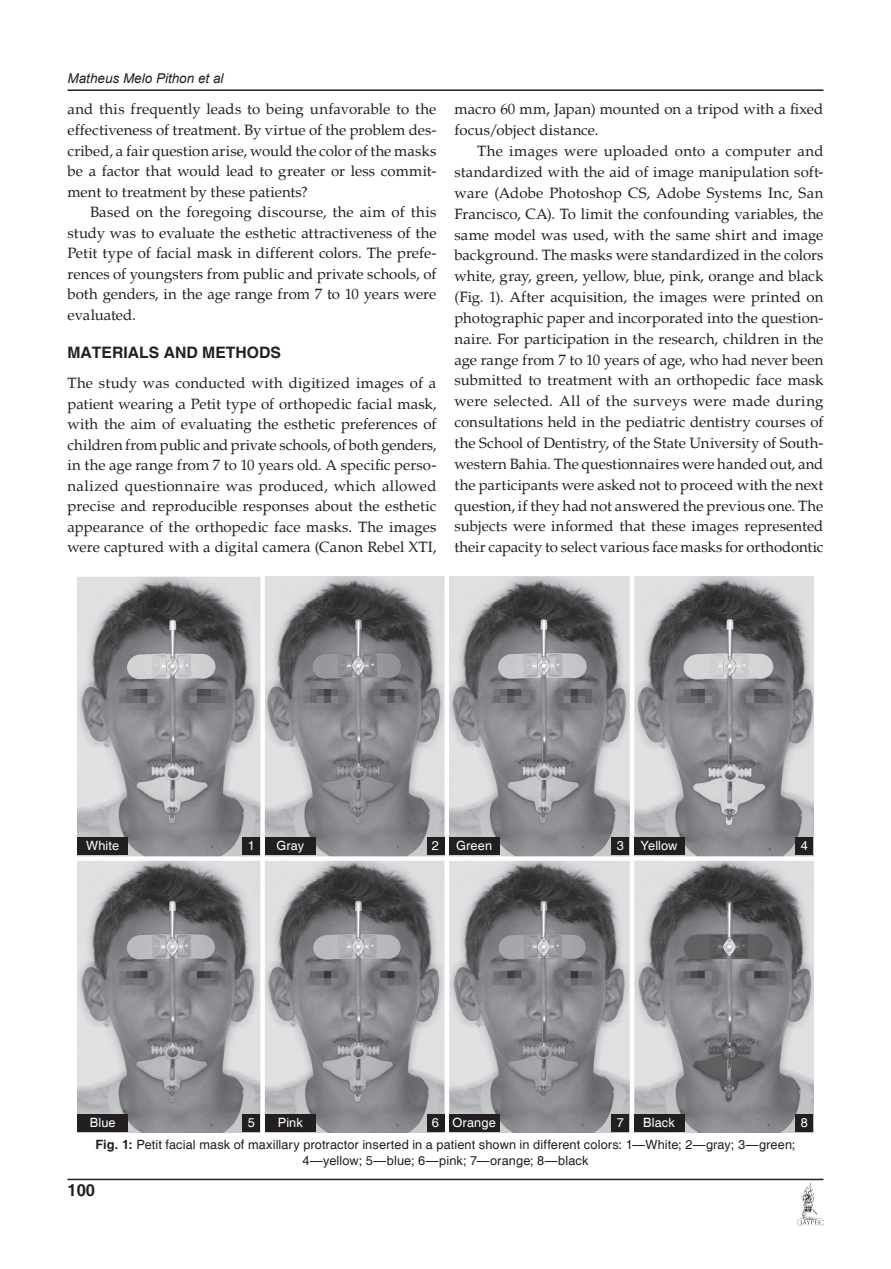
<style>
.page{position:relative;width:891px;height:1269px;background:#fff}
.page>*{position:absolute;margin:0;border:0;box-sizing:border-box;transform-origin:0 0}
.t1{font:700 16.5px "Helvetica";color:#231f20}
.A{font:700 15.75px "Helvetica";color:#231f20}
.text{font:15px/20.9px "Palatino";color:#231f20;text-align:justify}
.body_flush{font:15px/20.5px "Palatino";letter-spacing:.005em;color:#231f20;text-align:justify}
.t2{font:italic 13.5px "Arial";color:#231f20}
.fig{font:12.75px/15.3px "Helvetica";letter-spacing:.01em;color:#231f20;text-align:center}
.fig-2{font:12.75px "Helvetica";letter-spacing:.01em;color:#fff}
.s1{font-weight:700}
</style>
<div class="page">
<hr style="left:68px;top:89px;width:756px;height:2px;background:#231f20">
<hr style="left:68px;top:1179px;width:756px;height:1px;background:#231f20">
<img style="left:798px;top:1183px;width:25px;height:42px">
<img style="left:78px;top:576px;width:735px;height:556px">
<div style="left:78px;top:837px;width:50px;height:18px;background:#231f20"></div>
<div style="left:265px;top:837px;width:51px;height:18px;background:#231f20"></div>
<div style="left:449px;top:837px;width:50px;height:18px;background:#231f20"></div>
<div style="left:634px;top:837px;width:50px;height:18px;background:#231f20"></div>
<div style="left:242px;top:837px;width:18px;height:18px;background:#231f20"></div>
<div style="left:427px;top:837px;width:18px;height:18px;background:#231f20"></div>
<div style="left:611px;top:837px;width:18px;height:18px;background:#231f20"></div>
<div style="left:795px;top:837px;width:18px;height:18px;background:#231f20"></div>
<div style="left:78px;top:1114px;width:50px;height:18px;background:#231f20"></div>
<div style="left:265px;top:1114px;width:51px;height:18px;background:#231f20"></div>
<div style="left:449px;top:1114px;width:50px;height:18px;background:#231f20"></div>
<div style="left:634px;top:1114px;width:50px;height:18px;background:#231f20"></div>
<div style="left:242px;top:1114px;width:18px;height:18px;background:#231f20"></div>
<div style="left:427px;top:1114px;width:18px;height:18px;background:#231f20"></div>
<div style="left:611px;top:1114px;width:18px;height:18px;background:#231f20"></div>
<div style="left:795px;top:1114px;width:18px;height:18px;background:#231f20"></div>
<p class="t2" style="left:68px;top:69px;width:158px">Matheus Melo Pithon et al</p>
<p class="text" style="left:68px;top:99px;width:371px">and this frequently leads to being unfavorable to the effectiveness of treatment. By virtue of the problem des&shy;cribed, a fair question arise, would the color of the masks be a factor that would lead to greater or less commit&shy;ment to treatment by these patients?</p>
<p class="text" style="left:68px;top:202px;width:371px;text-indent:22px">Based on the foregoing discourse, the aim of this study was to evaluate the esthetic attractiveness of the Petit type of facial mask in different colors. The prefe&shy;rences of youngsters from public and private schools, of both genders, in the age range from 7 to 10 years were evaluated.</p>
<p class="A" style="left:68px;top:343px;width:215px">MATERIALS AND METHODS</p>
<p class="body_flush" style="left:68px;top:373px;width:371px">The study was conducted with digitized images of a patient wearing a Petit type of orthopedic facial mask, with the aim of evaluating the esthetic preferences of children from public and private schools, of both genders, in the age range from 7 to 10 years old. A specific perso&shy;nalized questionnaire was produced, which allowed precise and reproducible responses about the esthetic appearance of the orthopedic face masks. The images were captured with a digital camera (Canon Rebel XTI,</p>
<p class="body_flush" style="left:454px;top:99px;width:370px">macro 60 mm, Japan) mounted on a tripod with a fixed focus/object distance.</p>
<p class="text" style="left:454px;top:141px;width:371px;text-indent:22px">The images were uploaded onto a computer and standardized with the aid of image manipulation soft&shy;ware (Adobe Photoshop CS, Adobe Systems Inc, San Francisco, CA). To limit the confounding variables, the same model was used, with the same shirt and image background. The masks were standardized in the colors white, gray, green, yellow, blue, pink, orange and black (Fig. 1). After acquisition, the images were printed on photographic paper and incorporated into the question&shy;naire. For participation in the research, children in the age range from 7 to 10 years of age, who had never been submitted to treatment with an orthopedic face mask were selected. All of the surveys were made during consultations held in the pediatric dentistry courses of the School of Dentistry, of the State University of South&shy;western Bahia. The questionnaires were handed out, and the participants were asked not to proceed with the next question, if they had not answered the previous one. The subjects were informed that these images represented their capacity to select various face masks for orthodontic</p>
<p class="fig-2" style="left:86px;top:838px;width:34px">White</p>
<p class="fig-2" style="left:248px;top:838px;width:9px">1</p>
<p class="fig-2" style="left:277px;top:838px;width:29px">Gray</p>
<p class="fig-2" style="left:432px;top:838px;width:9px">2</p>
<p class="fig-2" style="left:456px;top:838px;width:37px">Green</p>
<p class="fig-2" style="left:617px;top:838px;width:9px">3</p>
<p class="fig-2" style="left:641px;top:838px;width:39px">Yellow</p>
<p class="fig-2" style="left:801px;top:838px;width:9px">4</p>
<p class="fig-2" style="left:90px;top:1116px;width:27px">Blue</p>
<p class="fig-2" style="left:248px;top:1116px;width:9px">5</p>
<p class="fig-2" style="left:278px;top:1116px;width:26px">Pink</p>
<p class="fig-2" style="left:432px;top:1116px;width:9px">6</p>
<p class="fig-2" style="left:453px;top:1116px;width:45px">Orange</p>
<p class="fig-2" style="left:617px;top:1116px;width:9px">7</p>
<p class="fig-2" style="left:643px;top:1116px;width:33px">Black</p>
<p class="fig-2" style="left:801px;top:1116px;width:9px">8</p>
<p class="fig" style="left:95px;top:1138px;width:702px"><span class="s1">Fig. 1:</span> Petit facial mask of maxillary protractor inserted in a patient shown in different colors: 1—White; 2—gray; 3—green;<br>4—yellow; 5—blue; 6—pink; 7—orange; 8—black</p>
<p class="t1" style="left:68px;top:1180px;width:29px">100</p>
</div>
